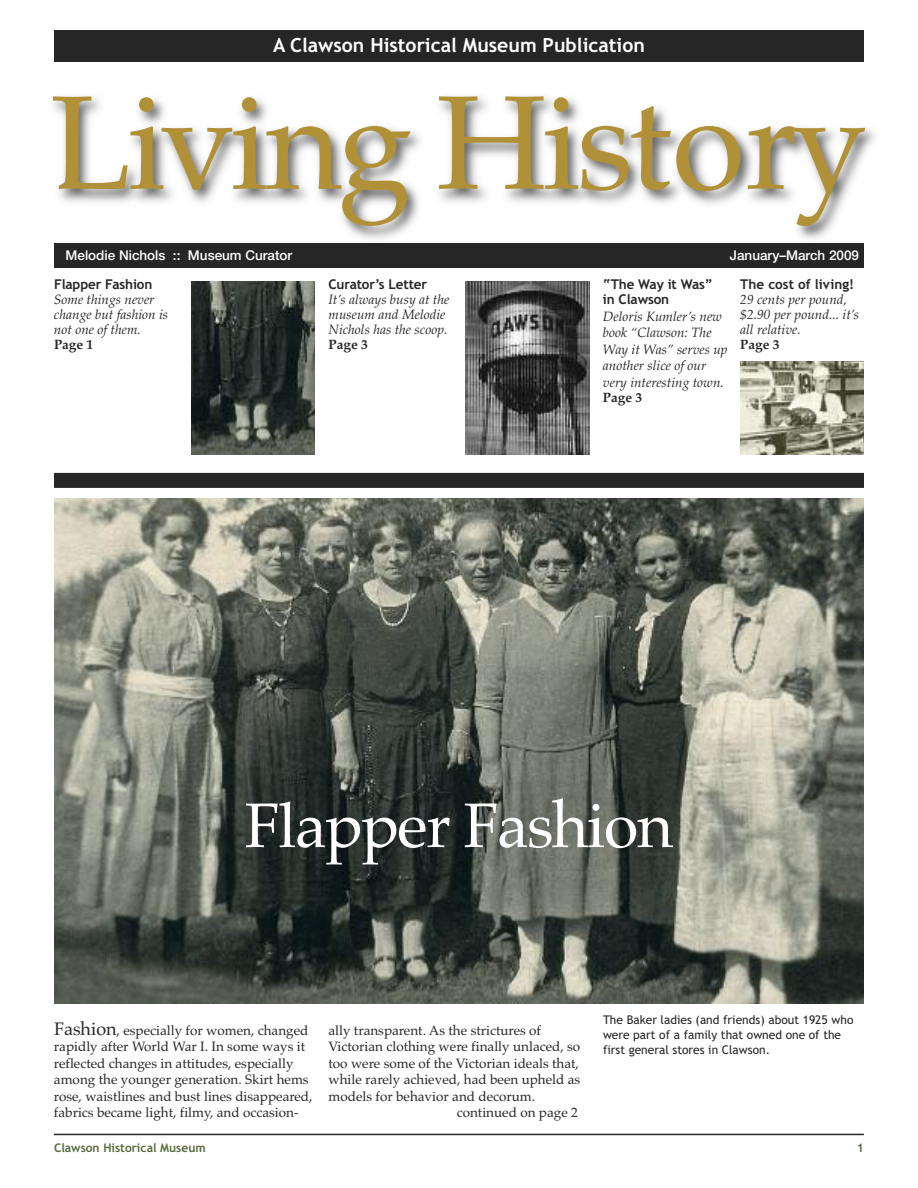
<style>
.page{position:relative;width:918px;height:1188px;background:#fff}
.page>*{position:absolute;margin:0;border:0;box-sizing:border-box;transform-origin:0 0}
.t1{font:133.5px "Palatino";letter-spacing:-.035em;color:#b09138}
.t2{font:63px "Palatino";letter-spacing:-.025em;color:#fff}
.t3{font:700 19.5px "Trebuchet MS";color:#fff}
.t4{font:13.5px/16.5px "Palatino";color:#272627}
.t5{font:italic 13.5px/15px "Palatino";color:#272627}
.t6{font:700 13.5px/15px "Trebuchet MS";letter-spacing:-.01em;color:#272627}
.t7{font:500 13.5px "Helvetica Neue";color:#fff}
.t8{font:700 13.5px "Palatino";color:#272627}
.t9{font:12px/15px "Trebuchet MS";color:#272627}
.t10{font:700 12px "Trebuchet MS";color:#576d3c}
.s1{font-size:18px}
</style>
<div class="page">
<div style="left:54px;top:473px;width:810px;height:15px;background:#272627"></div>
<img style="left:53px;top:96px;width:822px;height:196px">
<div style="left:54px;top:244px;width:810px;height:23px;background:#272627"></div>
<div style="left:54px;top:30px;width:810px;height:32px;background:#272627"></div>
<hr style="left:54px;top:1134px;width:810px;height:1px;background:#272627">
<img style="left:466px;top:281px;width:124px;height:173px">
<img style="left:191px;top:281px;width:124px;height:173px">
<img style="left:740px;top:361px;width:124px;height:93px">
<img style="left:54px;top:498px;width:810px;height:505px">
<h3 class="t3" style="left:273px;top:34px;width:373px">A Clawson Historical Museum Publication</h3>
<h1 class="t1" style="left:51px;top:65px;width:819px">Living History</h1>
<p class="t7" style="left:66px;top:250px;width:228px">Melodie Nichols :: Museum Curator</p>
<p class="t7" style="left:730px;top:250px;width:131px">January–March 2009</p>
<p class="t6" style="left:54px;top:277px;width:100px">Flapper Fashion</p>
<p class="t5" style="left:54px;top:292px;width:116px">Some things never change but fashion is not one of them.</p>
<p class="t8" style="left:54px;top:337px;width:41px">Page 1</p>
<p class="t6" style="left:328px;top:277px;width:100px">Curator’s Letter</p>
<p class="t5" style="left:328px;top:292px;width:122px">It’s always busy at the museum and Melodie<br>Nichols has the scoop.</p>
<p class="t8" style="left:328px;top:337px;width:41px">Page 3</p>
<p class="t6" style="left:603px;top:277px;width:111px">“The Way it Was” in Clawson</p>
<p class="t5" style="left:603px;top:308px;width:126px;line-height:16.5px">Deloris Kumler’s new book “Clawson: The<br>Way it Was” serves up another slice of our very interesting town.</p>
<p class="t8" style="left:603px;top:389px;width:41px">Page 3</p>
<p class="t6" style="left:740px;top:277px;width:115px">The cost of living!</p>
<p class="t5" style="left:740px;top:292px;width:120px">29 cents per pound, $2.90 per pound... it’s all relative.</p>
<p class="t8" style="left:740px;top:337px;width:41px">Page 3</p>
<h2 class="t2" style="left:245px;top:789px;width:430px">Flapper Fashion</h2>
<p class="t4" style="left:54px;top:1022px;width:260px"><span class="s1">Fashion</span>, especially for women, changed rapidly after World War I. In some ways it reflected changes in attitudes, especially among the younger generation. Skirt hems rose, waistlines and bust lines disappeared, fabrics became light, filmy, and occasion-</p>
<p class="t4" style="left:328px;top:1022px;width:214px">ally transparent. As the strictures of</p>
<p class="t4" style="left:328px;top:1038px;width:253px">Victorian clothing were finally unlaced, so</p>
<p class="t4" style="left:328px;top:1055px;width:252px">too were some of the Victorian ideals that,</p>
<p class="t4" style="left:328px;top:1071px;width:253px">while rarely achieved, had been upheld as</p>
<p class="t4" style="left:328px;top:1088px;width:208px">models for behavior and decorum.</p>
<p class="t4" style="left:457px;top:1104px;width:123px">continued on page 2</p>
<p class="t9" style="left:603px;top:1013px;width:252px">The Baker ladies (and friends) about 1925 who were part of a family that owned one of the first general stores in Clawson.</p>
<p class="t10" style="left:54px;top:1141px;width:153px">Clawson Historical Museum</p>
<p class="t10" style="left:857px;top:1141px;width:9px">1</p>
</div>
